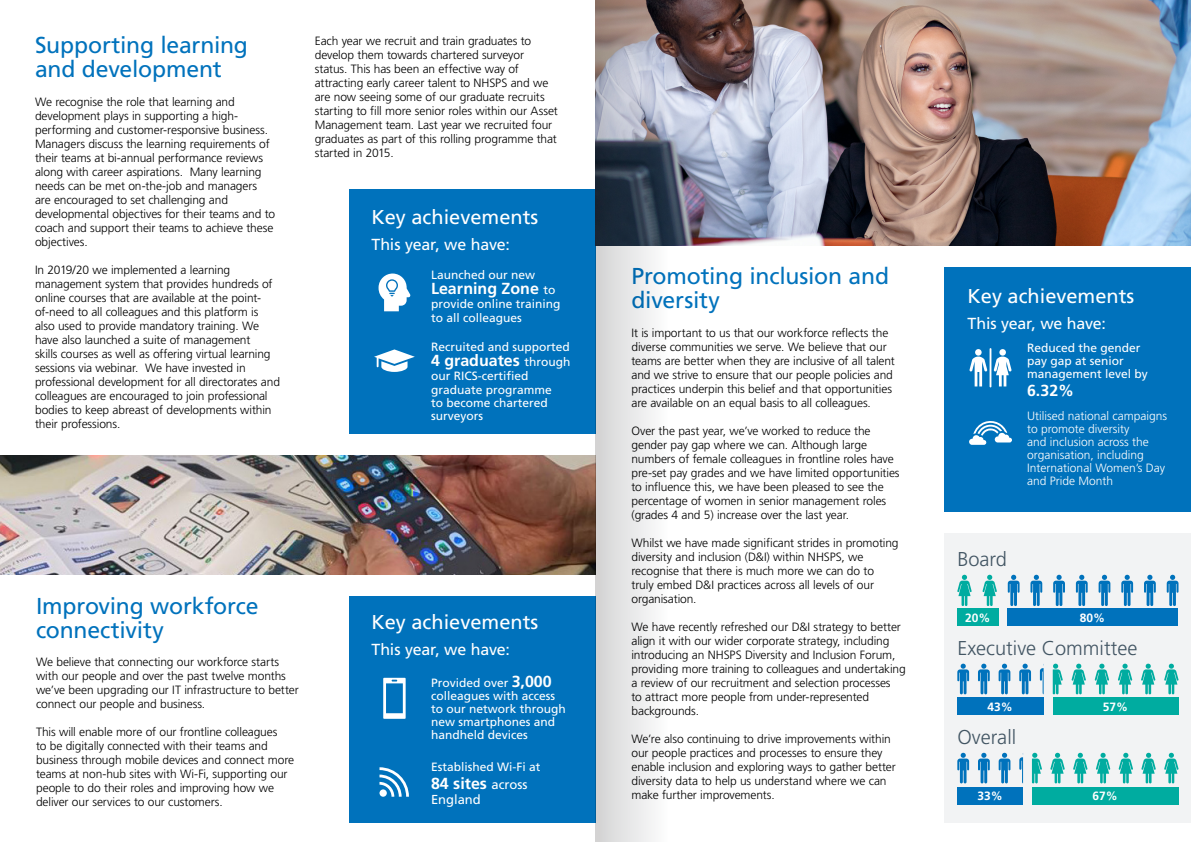
<style>
.page{position:relative;width:1191px;height:842px;background:#fff}
.page>*{position:absolute;margin:0;border:0;box-sizing:border-box;transform-origin:0 0}
.Title_1{font:23px/24px "Frutiger LT Std";letter-spacing:-.01em;color:#0072bc}
.Subheading_grey{font:20px "Frutiger LT Std";color:#fff}
.Case_Study_2{font:300 20px "Frutiger LT Std";color:#425563}
.t1{font:700 16px "Frutiger LT Std";color:#fff}
.Grey_Intro_Text{font:16px "Frutiger LT Std";letter-spacing:-.01em;color:#fff}
.t2{font:13px "Frutiger LT Std";color:#fff}
.Main_Copy{font:300 12px/14px "Frutiger LT Std";letter-spacing:-.01em;color:#000}
.t3{font:12px/13px "Frutiger LT Std";color:#fff}
.t4{font:300 12px/13px "Frutiger LT Std";color:#fff}
.t5{font:700 12px "Frutiger LT Std";color:#fff}
.s1{font-weight:400;font-size:12px}
.s2{font-weight:700;font-size:16px}
.s3{font-weight:400;font-size:13px}
</style>
<div class="page">
<div style="left:349px;top:189px;width:246px;height:245px;background:#0072bc"></div>
<svg style="left:374px;top:349px;width:41px;height:23px"></svg>
<svg style="left:378px;top:273px;width:33px;height:38px"></svg>
<div style="left:945px;top:533px;width:246px;height:290px;background:#f2f3f4"></div>
<div style="left:957px;top:787px;width:66px;height:17px;background:#0072bc"></div>
<div style="left:1032px;top:787px;width:146px;height:17px;background:#00aca0"></div>
<svg style="left:1019px;top:753px;width:4px;height:30px"></svg>
<svg style="left:978px;top:753px;width:11px;height:30px"></svg>
<svg style="left:957px;top:753px;width:12px;height:30px"></svg>
<svg style="left:998px;top:753px;width:12px;height:30px"></svg>
<svg style="left:1141px;top:753px;width:14px;height:30px"></svg>
<svg style="left:1164px;top:753px;width:14px;height:30px"></svg>
<svg style="left:1050px;top:753px;width:14px;height:30px"></svg>
<svg style="left:1073px;top:753px;width:14px;height:30px"></svg>
<svg style="left:1096px;top:753px;width:14px;height:30px"></svg>
<svg style="left:1118px;top:753px;width:15px;height:30px"></svg>
<svg style="left:1032px;top:753px;width:10px;height:30px"></svg>
<div style="left:957px;top:608px;width:41px;height:18px;background:#00aca0"></div>
<div style="left:1007px;top:608px;width:171px;height:18px;background:#0072bc"></div>
<svg style="left:1030px;top:575px;width:12px;height:31px"></svg>
<svg style="left:1007px;top:575px;width:12px;height:31px"></svg>
<svg style="left:1053px;top:575px;width:12px;height:31px"></svg>
<svg style="left:1098px;top:575px;width:12px;height:31px"></svg>
<svg style="left:1075px;top:575px;width:12px;height:31px"></svg>
<svg style="left:1121px;top:575px;width:12px;height:31px"></svg>
<svg style="left:1144px;top:575px;width:11px;height:31px"></svg>
<svg style="left:1166px;top:575px;width:12px;height:31px"></svg>
<svg style="left:957px;top:575px;width:14px;height:31px"></svg>
<svg style="left:982px;top:575px;width:15px;height:31px"></svg>
<div style="left:957px;top:697px;width:86px;height:18px;background:#0072bc"></div>
<div style="left:1052px;top:697px;width:126px;height:18px;background:#00aca0"></div>
<svg style="left:978px;top:664px;width:11px;height:30px"></svg>
<svg style="left:957px;top:664px;width:12px;height:30px"></svg>
<svg style="left:998px;top:664px;width:12px;height:30px"></svg>
<svg style="left:1040px;top:664px;width:4px;height:30px"></svg>
<svg style="left:1019px;top:664px;width:12px;height:30px"></svg>
<svg style="left:1141px;top:664px;width:14px;height:30px"></svg>
<svg style="left:1164px;top:664px;width:14px;height:30px"></svg>
<svg style="left:1094px;top:664px;width:15px;height:30px"></svg>
<svg style="left:1118px;top:664px;width:14px;height:30px"></svg>
<svg style="left:1071px;top:664px;width:15px;height:30px"></svg>
<svg style="left:1052px;top:664px;width:10px;height:30px"></svg>
<div style="left:945px;top:267px;width:246px;height:245px;background:#0072bc"></div>
<div style="left:975px;top:349px;width:6px;height:7px;background:#fff;border-radius:50%"></div>
<svg style="left:969px;top:357px;width:18px;height:29px"></svg>
<div style="left:999px;top:349px;width:7px;height:7px;background:#fff;border-radius:50%"></div>
<svg style="left:993px;top:357px;width:18px;height:29px"></svg>
<hr style="left:989px;top:348px;width:2px;height:39px;background:#fff">
<svg style="left:969px;top:421px;width:43px;height:24px"></svg>
<img style="left:0;top:456px;width:595px;height:119px">
<div style="left:349px;top:596px;width:246px;height:227px;background:#0072bc"></div>
<svg style="left:379px;top:767px;width:30px;height:30px"></svg>
<div style="left:379px;top:789px;width:8px;height:8px;background:#fff;border-radius:50%"></div>
<svg style="left:383px;top:678px;width:22px;height:41px"></svg>
<img style="left:667px;top:0;width:524px;height:245px">
<svg style="left:595px;top:0;width:72px;height:842px"></svg>
<p class="Title_1" style="left:35px;top:33px;width:214px">Supporting learning and development</p>
<p class="Main_Copy" style="left:35px;top:95px;width:242px">We recognise the role that learning and development plays in supporting a high&shy;performing and customer-responsive business.<br>Managers discuss the learning requirements of their teams at bi-annual performance reviews along with career aspirations. Many learning needs can be met on-the-job and managers are encouraged to set challenging and developmental objectives for their teams and to coach and support their teams to achieve these objectives.</p>
<p class="Main_Copy" style="left:35px;top:263px;width:246px">In 2019/20 we implemented a learning management system that provides hundreds of online courses that are available at the point&shy;of-need to all colleagues and this platform is also used to provide mandatory training. We have also launched a suite of management<br>skills courses as well as offering virtual learning sessions via webinar. We have invested in professional development for all directorates and colleagues are encouraged to join professional bodies to keep abreast of developments within their professions.</p>
<p class="Main_Copy" style="left:315px;top:34px;width:245px">Each year we recruit and train graduates to develop them towards chartered surveyor status. This has been an effective way of attracting early career talent to NHSPS and we are now seeing some of our graduate recruits starting to fill more senior roles within our Asset Management team. Last year we recruited four graduates as part of this rolling programme that started in 2015.</p>
<p class="Subheading_grey" style="left:371px;top:205px;width:168px">Key achievements</p>
<p class="Grey_Intro_Text" style="left:371px;top:235px;width:140px">This year, we have:</p>
<p class="t3" style="left:431px;top:269px;width:106px">Launched our new</p>
<p class="t1" style="left:431px;top:279px;width:126px">Learning Zone <span class="s1">to</span></p>
<p class="t3" style="left:431px;top:297px;width:131px;line-height:14px">provide online training to all colleagues</p>
<p class="t3" style="left:431px;top:341px;width:140px">Recruited and supported</p>
<p class="t1" style="left:431px;top:351px;width:141px">4 graduates <span class="s1">through</span></p>
<p class="t3" style="left:431px;top:369px;width:122px;line-height:13.3px">our RICS-certified graduate programme to become chartered surveyors</p>
<p class="Title_1" style="left:36px;top:594px;width:224px">Improving workforce connectivity</p>
<p class="Main_Copy" style="left:36px;top:655px;width:264px">We believe that connecting our workforce starts with our people and over the past twelve months we’ve been upgrading our IT infrastructure to better connect our people and business.</p>
<p class="Main_Copy" style="left:36px;top:725px;width:260px">This will enable more of our frontline colleagues<br>to be digitally connected with their teams and business through mobile devices and connect more teams at non-hub sites with Wi-Fi, supporting our people to do their roles and improving how we deliver our services to our customers.</p>
<p class="Subheading_grey" style="left:371px;top:610px;width:168px">Key achievements</p>
<p class="Grey_Intro_Text" style="left:371px;top:640px;width:140px">This year, we have:</p>
<p class="t3" style="left:431px;top:677px;width:136px">Provided over <span class="s2">3,000 </span>colleagues with access to our network through new smartphones and handheld devices</p>
<p class="t3" style="left:431px;top:761px;width:111px">Established Wi-Fi at</p>
<p class="t1" style="left:431px;top:774px;width:98px">84 sites <span class="s3">across</span></p>
<p class="t2" style="left:431px;top:792px;width:51px">England</p>
<p class="Title_1" style="left:631px;top:264px;width:259px">Promoting inclusion and diversity</p>
<p class="Main_Copy" style="left:631px;top:326px;width:265px">It is important to us that our workforce reflects the diverse communities we serve. We believe that our teams are better when they are inclusive of all talent and we strive to ensure that our people policies and practices underpin this belief and that opportunities are available on an equal basis to all colleagues.</p>
<p class="Main_Copy" style="left:631px;top:424px;width:270px">Over the past year, we’ve worked to reduce the gender pay gap where we can. Although large numbers of female colleagues in frontline roles have pre-set pay grades and we have limited opportunities to influence this, we have been pleased to see the percentage of women in senior management roles (grades 4 and 5) increase over the last year.</p>
<p class="Main_Copy" style="left:631px;top:536px;width:268px">Whilst we have made significant strides in promoting diversity and inclusion (D&amp;I) within NHSPS, we recognise that there is much more we can do to truly embed D&amp;I practices across all levels of our organisation.</p>
<p class="Main_Copy" style="left:631px;top:620px;width:276px">We have recently refreshed our D&amp;I strategy to better align it with our wider corporate strategy, including introducing an NHSPS Diversity and Inclusion Forum, providing more training to colleagues and undertaking a review of our recruitment and selection processes<br>to attract more people from under-represented backgrounds.</p>
<p class="Main_Copy" style="left:631px;top:732px;width:266px">We’re also continuing to drive improvements within our people practices and processes to ensure they enable inclusion and exploring ways to gather better diversity data to help us understand where we can make further improvements.</p>
<p class="Case_Study_2" style="left:957px;top:726px;width:60px">Overall</p>
<p class="Subheading_grey" style="left:967px;top:284px;width:168px">Key achievements</p>
<p class="Grey_Intro_Text" style="left:967px;top:314px;width:140px">This year, we have:</p>
<p class="t3" style="left:1027px;top:342px;width:122px">Reduced the gender pay gap at senior management level by</p>
<p class="t1" style="left:1027px;top:381px;width:49px">6.32%</p>
<p class="t4" style="left:1027px;top:409px;width:142px">Utilised national campaigns to promote diversity<br>and inclusion across the organisation, including<br>International Women’s Day and Pride Month</p>
<p class="Case_Study_2" style="left:957px;top:548px;width:51px">Board</p>
<p class="t5" style="left:965px;top:610px;width:27px">20%</p>
<p class="t5" style="left:1080px;top:610px;width:27px">80%</p>
<p class="Case_Study_2" style="left:957px;top:637px;width:181px">Executive Committee</p>
<p class="t5" style="left:987px;top:699px;width:27px">43%</p>
<p class="t5" style="left:1102px;top:699px;width:27px">57%</p>
<p class="t5" style="left:977px;top:789px;width:27px">33%</p>
<p class="t5" style="left:1092px;top:789px;width:27px">67%</p>
</div>
